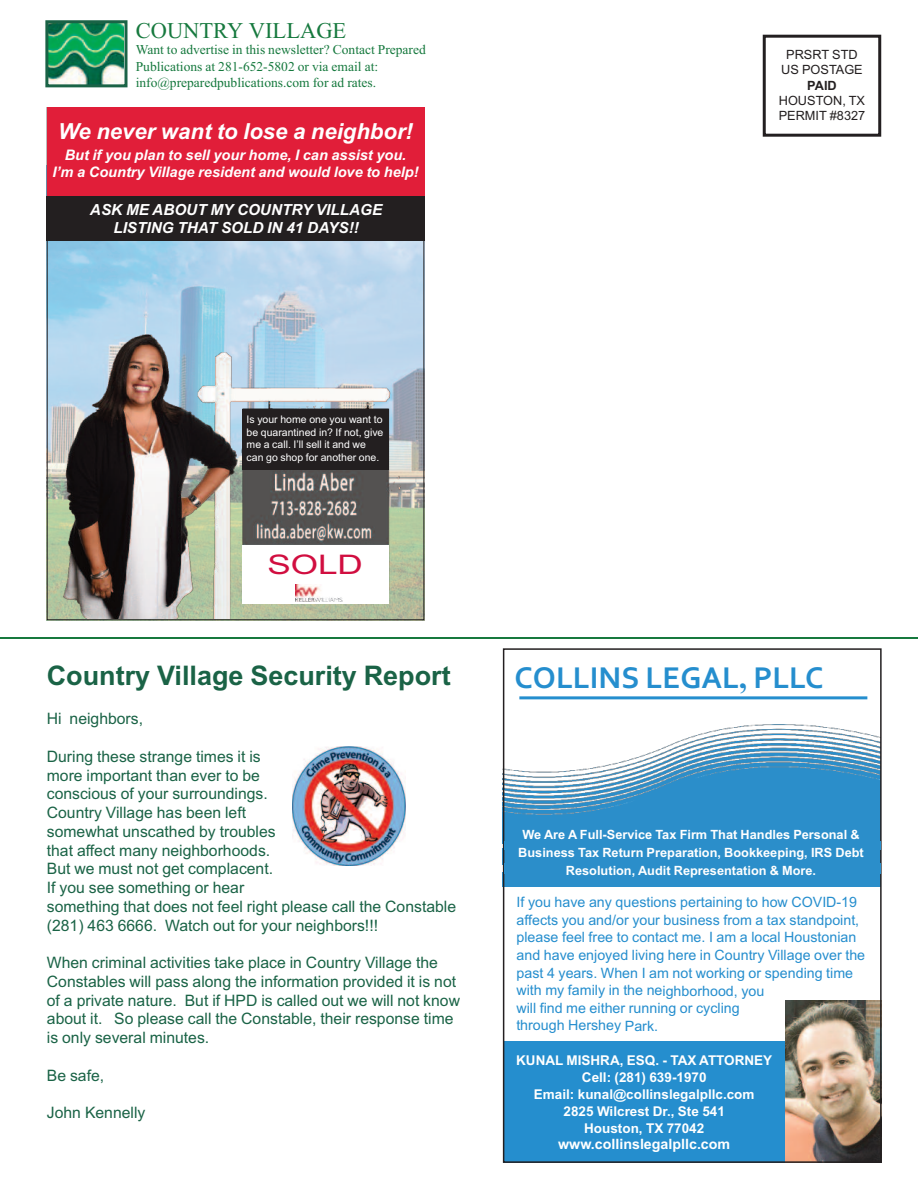
<style>
.page{position:relative;width:918px;height:1188px;background:#fff}
.page>*{position:absolute;margin:0;border:0;box-sizing:border-box;transform-origin:0 0}
.t1{font:700 31.5px "Corbel";color:#258ece}
.t2{font:700 27px "Arial";color:#1a6346}
.t3{font:27px "Arial";color:#d10e40;scale:1.3 1}
.t4{font:22.5px "Times New Roman";color:#16793e}
.t5{font:italic 700 22.2px "Arial";color:#fff}
.t6{font:15.75px/18.8px "Arial";color:#1a6346}
.t7{font:italic 700 15.3px/18.3px "Arial";color:#fff;text-align:center}
.t8{font:italic 700 14.55px/17.4px "Arial";color:#fff;text-align:center}
.t9{font:14.25px/17.5px "Arial";color:#258ece}
.t10{font:700 14.25px "Arial";color:#fff}
.t11{font:13.5px/16.5px "Times New Roman";color:#16793e}
.t12{font:700 13.5px/17px "Arial";color:#fff;text-align:center}
.t13{font:700 12.75px/18.3px "Arial";color:#fff;text-align:center}
.t14{font:12.75px/15.3px "Arial";color:#231f20;text-align:center}
.t15{font:700 12.75px "Arial";color:#231f20}
.t16{font:10.5px/12.6px "Arial";color:#fff}
.s1{font-family:"Times New Roman"}
</style>
<div class="page">
<div style="left:763px;top:35px;width:118px;height:102px;border:3px solid #231f20"></div>
<hr style="left:0;top:637px;width:918px;height:2px;background:#16793e">
<img style="left:49px;top:24px;width:75px;height:59px">
<div style="left:45px;top:20px;width:83px;height:67px;border:3px solid #1a6346"></div>
<img style="left:49px;top:240px;width:373px;height:378px">
<img style="left:52px;top:299px;width:373px;height:320px">
<div style="left:47px;top:107px;width:378px;height:116px;background:#e11e39"></div>
<div style="left:47px;top:196px;width:378px;height:44px;background:#231f20"></div>
<img style="left:292px;top:747px;width:113px;height:118px">
<div style="left:242px;top:410px;width:146px;height:60px;background:#231f20"></div>
<div style="left:242px;top:545px;width:146px;height:59px;background:#fff"></div>
<img style="left:296px;top:585px;width:46px;height:17px">
<img style="left:506px;top:724px;width:373px;height:117px">
<div style="left:506px;top:820px;width:373px;height:17px;background:#2b8eca"></div>
<div style="left:506px;top:841px;width:373px;height:38px;background:#2b8eca"></div>
<div style="left:506px;top:879px;width:373px;height:8px;background:#2b8eca"></div>
<div style="left:503px;top:1041px;width:283px;height:122px;background:#258ece"></div>
<img style="left:786px;top:1000px;width:93px;height:160px">
<div style="left:503px;top:648px;width:379px;height:515px;border:2px solid #231f20"></div>
<hr style="left:519px;top:696px;width:348px;height:3px;background:#258ece">
<h3 class="t4" style="left:136px;top:17px;width:212px">COUNTRY VILLAGE</h3>
<p class="t11" style="left:136px;top:41px;width:292px">Want to advertise in this newsletter? Contact Prepared<br>Publications at 281-652-5802 or via email at: info@preparedpublications.com for ad rates.</p>
<p class="t14" style="left:781px;top:47px;width:83px">PRSRT STD<br>US POSTAGE</p>
<p class="t15" style="left:807px;top:78px;width:31px">PAID</p>
<p class="t14" style="left:779px;top:93px;width:88px;text-align:left">HOUSTON, TX<br>PERMIT #8327</p>
<h3 class="t5" style="left:58px;top:118px;width:356px">We never want to lose a neighbor!</h3>
<p class="t8" style="left:52px;top:146px;width:368px">But if you plan to sell your home, I can assist you.<br>I’m a Country Village resident and would love to help!</p>
<p class="t7" style="left:90px;top:201px;width:294px">ASK ME ABOUT MY COUNTRY VILLAGE<br>LISTING THAT SOLD IN 41 DAYS!!</p>
<p class="t16" style="left:247px;top:413px;width:138px">Is your home one you want to be quarantined in? If not, give me a call. I’ll sell it and we can go shop for another one.</p>
<h2 class="t3" style="left:267px;top:549px;width:75px">SOLD</h2>
<h2 class="t2" style="left:47px;top:660px;width:405px">Country Village Security Report</h2>
<p class="t6" style="left:47px;top:709px;width:98px">Hi neighbors,</p>
<p class="t6" style="left:47px;top:747px;width:411px">During these strange times it is<br>more important than ever to be<br>conscious of your surroundings.<br>Country Village has been left<br>somewhat unscathed by troubles<br>that affect many neighborhoods.<br>But we must not get complacent.<br>If you see something or hear<br>something that does not feel right please call the Constable (281) 463 6666. Watch out for your neighbors!!!</p>
<p class="t6" style="left:47px;top:953px;width:415px">When criminal activities take place in Country Village the Constables will pass along the information provided it is not of a private nature. But if HPD is called out we will not know about it. So please call the Constable, their response time is only several minutes.</p>
<p class="t6" style="left:47px;top:1066px;width:59px">Be safe,</p>
<p class="t6" style="left:47px;top:1103px;width:100px">John Kennelly</p>
<h1 class="t1" style="left:515px;top:658px;width:310px">COLLINS LEGAL<span class="s1">,</span> PLLC</h1>
<p class="t13" style="left:518px;top:825px;width:347px">We Are A Full-Service Tax Firm That Handles Personal &amp;<br>Business Tax Return Preparation, Bookkeeping, IRS Debt<br>Resolution, Audit Representation &amp; More.</p>
<p class="t9" style="left:517px;top:894px;width:350px">If you have any questions pertaining to how COVID-19 affects you and/or your business from a tax standpoint, please feel free to contact me. I am a local Houstonian and have enjoyed living here in Country Village over the past 4 years. When I am not working or spending time</p>
<p class="t9" style="left:516px;top:982px;width:250px">with my family in the neighborhood, you will find me either running or cycling through Hershey Park.</p>
<p class="t12" style="left:516px;top:1052px;width:258px">KUNAL MISHRA, ESQ. - TAX ATTORNEY<br>Cell: (281) 639-1970<br>Email: kunal@collinslegalpllc.com<br>2825 Wilcrest Dr., Ste 541<br>Houston, TX 77042</p>
<p class="t10" style="left:558px;top:1136px;width:174px">www.collinslegalpllc.com</p>
</div>
